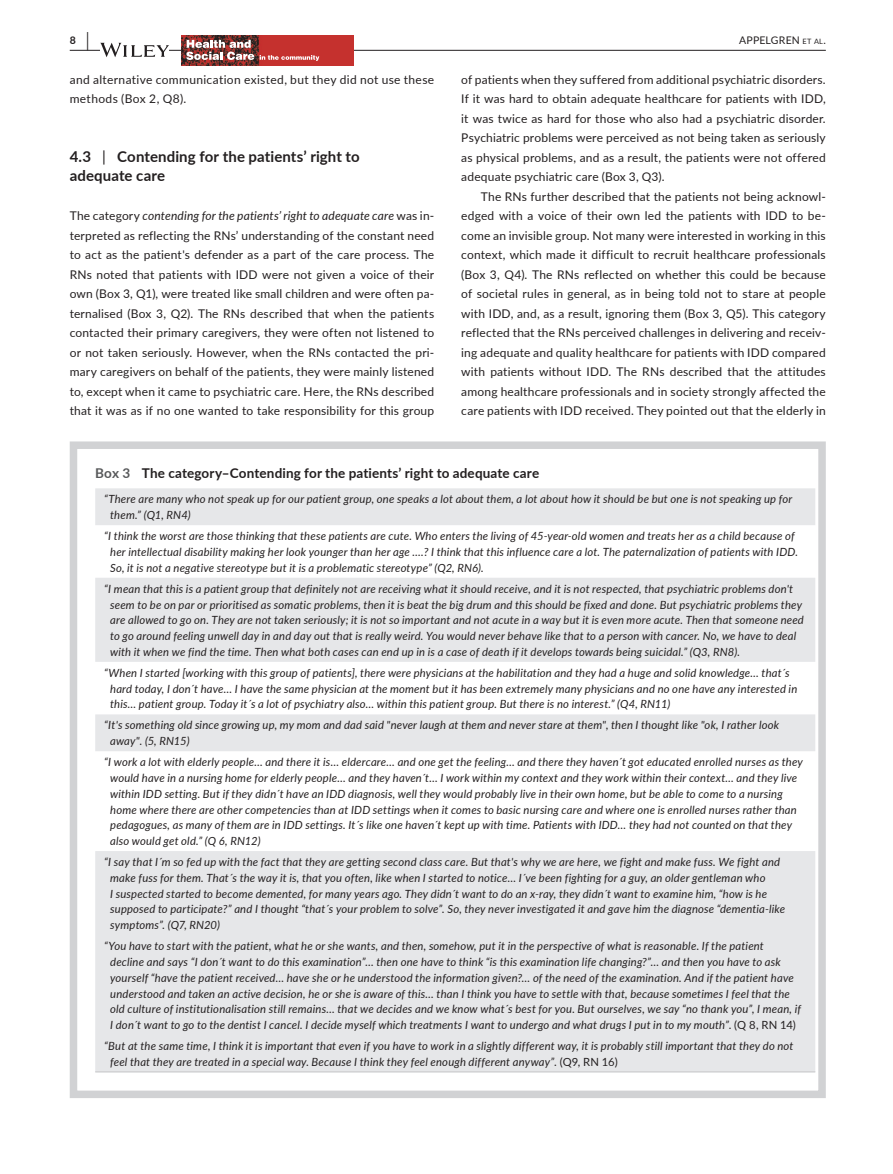
<style>
.page{position:relative;width:893px;height:1174px;background:#fff}
.page>*{position:absolute;margin:0;border:0;box-sizing:border-box;transform-origin:0 0}
.t1{font:700 15px/19.5px "Lato";letter-spacing:.005em;color:#231f20}
.t2{font:700 13.5px "Lato";letter-spacing:.01em;color:#231f20}
.t3{font:12px/19.5px "Lato";letter-spacing:.015em;color:#231f20;text-align:justify}
.t4{font:italic 11.25px/15.8px "Lato";letter-spacing:.015em;color:#231f20}
.t5{font:10.5px "Lato";letter-spacing:.01em;color:#231f20}
.t6{font:700 10.5px "Lato";color:#231f20}
.s1{font-size:19.5px}
.s2{font-size:7.35px}
.s3{font-weight:400}
.s4{font-style:italic}
.s5{color:#57585a}
.s6{font-style:normal}
</style>
<div class="page">
<hr style="left:70px;top:50px;width:756px;height:1px;background:#231f20">
<svg style="left:100px;top:43px;width:69px;height:14px"></svg>
<img style="left:181px;top:35px;width:173px;height:30px">
<svg style="left:186px;top:40px;width:68px;height:20px"></svg>
<svg style="left:260px;top:55px;width:59px;height:6px"></svg>
<svg style="left:95px;top:488px;width:720px;height:583px;fill:#e6e7e9"></svg>
<hr style="left:95px;top:1071px;width:720px;height:1px;background:#d1d2d4">
<div style="left:70px;top:441px;width:756px;height:657px;border:8px solid #d1d2d4"></div>
<p class="t6" style="left:70px;top:33px;width:21px">8 <span class="s1">|</span></p>
<p class="t5" style="left:739px;top:33px;width:88px">APPELGREN <span class="s2">et al</span>.</p>
<p class="t3" style="left:70px;top:69px;width:366px">and alternative communication existed, but they did not use these methods (Box 2, Q8).</p>
<p class="t3" style="left:461px;top:69px;width:366px">of patients when they suffered from additional psychiatric disorders.<br>If it was hard to obtain adequate healthcare for patients with IDD, it was twice as hard for those who also had a psychiatric disorder.<br>Psychiatric problems were perceived as not being taken as seriously as physical problems, and as a result, the patients were not offered adequate psychiatric care (Box 3, Q3).</p>
<p class="t3" style="left:461px;top:186px;width:366px;text-indent:20px">The RNs further described that the patients not being acknowl&shy;edged with a voice of their own led the patients with IDD to be&shy;come an invisible group. Not many were interested in working in this context, which made it difficult to recruit healthcare professionals (Box 3, Q4). The RNs reflected on whether this could be because of societal rules in general, as in being told not to stare at people with IDD, and, as a result, ignoring them (Box 3, Q5). This category reflected that the RNs perceived challenges in delivering and receiv&shy;ing adequate and quality healthcare for patients with IDD compared with patients without IDD. The RNs described that the attitudes among healthcare professionals and in society strongly affected the care patients with IDD received. They pointed out that the elderly in</p>
<h1 class="t1" style="left:70px;top:146px;width:292px">4.3 <span class="s3">|</span> Contending for the patients’ right to adequate care</h1>
<p class="t3" style="left:70px;top:206px;width:366px">The category <span class="s4">contending for the patients’ right to adequate care</span> was in&shy;terpreted as reflecting the RNs’ understanding of the constant need to act as the patient's defender as a part of the care process. The RNs noted that patients with IDD were not given a voice of their own (Box 3, Q1), were treated like small children and were often pa&shy;ternalised (Box 3, Q2). The RNs described that when the patients contacted their primary caregivers, they were often not listened to or not taken seriously. However, when the RNs contacted the pri&shy;mary caregivers on behalf of the patients, they were mainly listened to, except when it came to psychiatric care. Here, the RNs described that it was as if no one wanted to take responsibility for this group</p>
<p class="t2" style="left:95px;top:463px;width:445px"><span class="s5">Box 3</span> The category–Contending for the patients’ right to adequate care</p>
<p class="t4" style="left:110px;top:491px;width:684px;text-indent:-6px">“There are many who not speak up for our patient group, one speaks a lot about them, a lot about how it should be but one is not speaking up for them.” (Q1, RN4)</p>
<p class="t4" style="left:110px;top:528px;width:689px;text-indent:-6px">“I think the worst are those thinking that these patients are cute. Who enters the living of 45-year-old women and treats her as a child because of her intellectual disability making her look younger than her age ….? I think that this influence care a lot. The paternalization of patients with IDD.<br>So, it is not a negative stereotype but it is a problematic stereotype” (Q2, RN6)<span class="s6">.</span></p>
<p class="t4" style="left:110px;top:580px;width:695px;text-indent:-6px">“I mean that this is a patient group that definitely not are receiving what it should receive, and it is not respected, that psychiatric problems don't seem to be on par or prioritised as somatic problems, then it is beat the big drum and this should be fixed and done. But psychiatric problems they are allowed to go on. They are not taken seriously; it is not so important and not acute in a way but it is even more acute. Then that someone need to go around feeling unwell day in and day out that is really weird. You would never behave like that to a person with cancer. No, we have to deal with it when we find the time. Then what both cases can end up in is a case of death if it develops towards being suicidal.” (Q3, RN8)<span class="s6">.</span></p>
<p class="t4" style="left:110px;top:664px;width:689px;text-indent:-6px">“When I started [working with this group of patients], there were physicians at the habilitation and they had a huge and solid knowledge… that´s hard today, I don´t have… I have the same physician at the moment but it has been extremely many physicians and no one have any interested in this… patient group. Today it´s a lot of psychiatry also… within this patient group. But there is no interest.” (Q4, RN11)</p>
<p class="t4" style="left:110px;top:717px;width:670px;text-indent:-6px">“It's something old since growing up, my mom and dad said "never laugh at them and never stare at them", then I thought like "ok, I rather look away". (5, RN15)</p>
<p class="t4" style="left:110px;top:754px;width:694px;text-indent:-6px">“I work a lot with elderly people… and there it is… eldercare… and one get the feeling… and there they haven´t got educated enrolled nurses as they would have in a nursing home for elderly people… and they haven´t… I work within my context and they work within their context… and they live within IDD setting. But if they didn´t have an IDD diagnosis, well they would probably live in their own home, but be able to come to a nursing home where there are other competencies than at IDD settings when it comes to basic nursing care and where one is enrolled nurses rather than pedagogues, as many of them are in IDD settings. It´s like one haven´t kept up with time. Patients with IDD… they had not counted on that they also would get old.” (Q 6, RN12)</p>
<p class="t4" style="left:110px;top:853px;width:676px;text-indent:-6px">“I say that I´m so fed up with the fact that they are getting second class care. But that's why we are here, we fight and make fuss. We fight and make fuss for them. That´s the way it is, that you often, like when I started to notice… I´ve been fighting for a guy, an older gentleman who<br>I suspected started to become demented, for many years ago. They didn´t want to do an x-ray, they didn´t want to examine him, “how is he supposed to participate?” and I thought “that´s your problem to solve”. So, they never investigated it and gave him the diagnose “dementia-like symptoms”. (Q7, RN20)</p>
<p class="t4" style="left:110px;top:937px;width:692px;text-indent:-6px">“You have to start with the patient, what he or she wants, and then, somehow, put it in the perspective of what is reasonable. If the patient<br>decline and says “I don´t want to do this examination”… then one have to think “is this examination life changing?”… and then you have to ask yourself “have the patient received… have she or he understood the information given?… of the need of the examination. And if the patient have understood and taken an active decision, he or she is aware of this… than I think you have to settle with that, because sometimes I feel that the old culture of institutionalisation still remains… that we decides and we know what´s best for you. But ourselves, we say “no thank you”, I mean, if I don´t want to go to the dentist I cancel. I decide myself which treatments I want to undergo and what drugs I put in to my mouth”<span class="s6">. (Q 8, RN 14)</span></p>
<p class="t4" style="left:110px;top:1037px;width:685px;text-indent:-6px">“But at the same time, I think it is important that even if you have to work in a slightly different way, it is probably still important that they do not feel that they are treated in a special way. Because I think they feel enough different anyway”<span class="s6">. (Q9, RN 16)</span></p>
</div>
